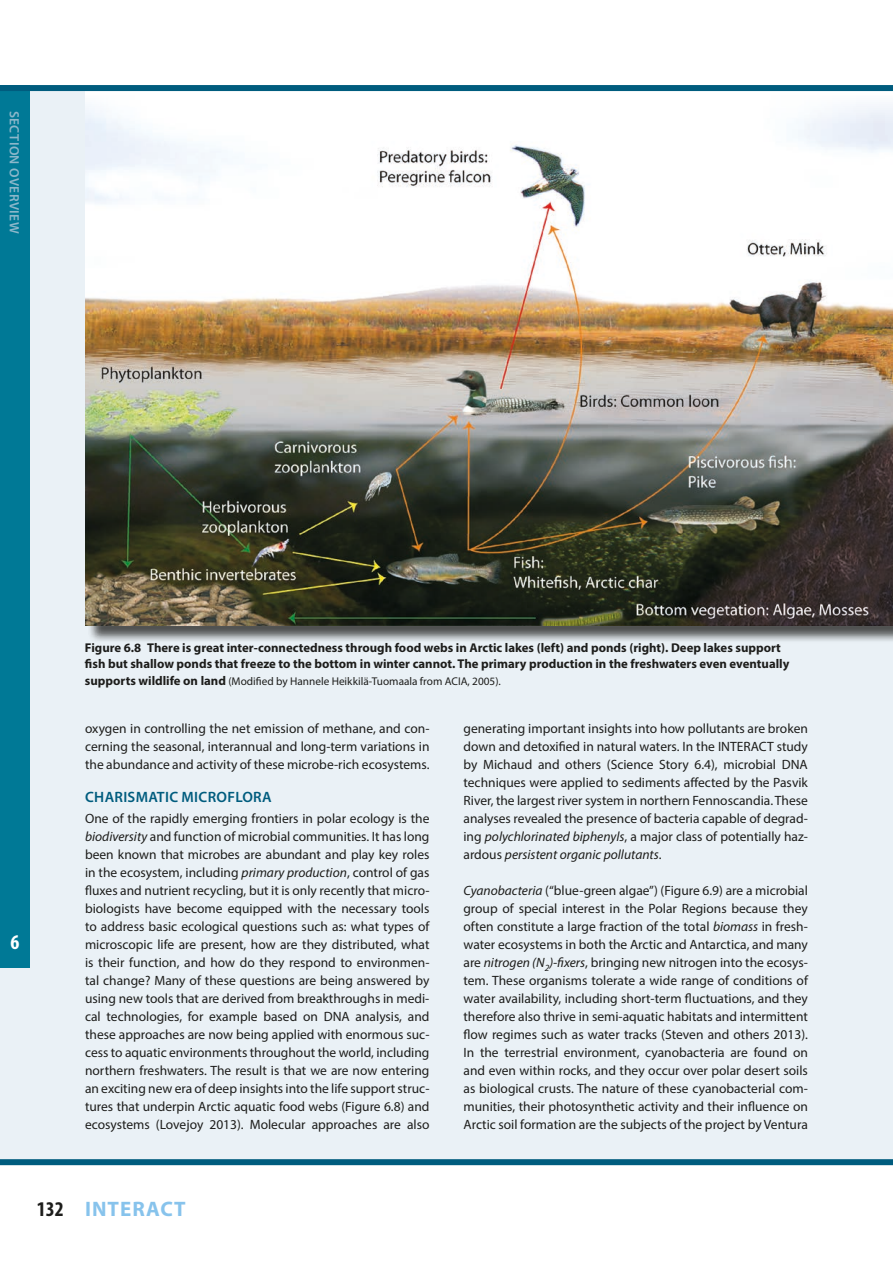
<style>
.page{position:relative;width:893px;height:1263px;background:#fff}
.page>*{position:absolute;margin:0;border:0;box-sizing:border-box;transform-origin:0 0}
.t1{font:700 21px "Myriad Pro";letter-spacing:.05em;color:#87c3ec}
.t2{font:700 condensed 21px "Myriad Pro";color:#fff}
.t3{font:600 15px "Myriad Pro";letter-spacing:.02em;color:#005c7e}
.t4{font:13.5px/18px "Myriad Pro";color:#1d1d1b;text-align:justify}
.t5{font:600 13.5px "Myriad Pro";letter-spacing:.03em;color:#8cb7ca}
.t6{font:700 12.75px/16.5px "Myriad Pro";color:#1d1d1b}
.t7{font:11.25px "Myriad Pro";color:#1d1d1b}
.s1{font-weight:700;font-size:12.75px}
.s2{font-style:italic}
.s3{font-stretch:condensed;color:#1d1d1b}
</style>
<div class="page">
<div style="left:0;top:85px;width:893px;height:1076px;background:#eaf1f6"></div>
<div style="left:87px;top:93px;width:806px;height:551px;background:#1d1d1b;opacity:.75"></div>
<img style="left:85px;top:95px;width:808px;height:530px">
<div style="left:0;top:1159px;width:893px;height:6px;background:#005c7e"></div>
<div style="left:0;top:85px;width:30px;height:882px;background:#007996"></div>
<div style="left:0;top:85px;width:893px;height:6px;background:#005c7e"></div>
<p class="t5" style="left:23px;top:111px;width:124px;rotate:90deg">SECTION OVERVIEW</p>
<h1 class="t2" style="left:10px;top:929px;width:10px">6</h1>
<p class="t6" style="left:85px;top:639px;width:706px">Figure 6.8 There is great inter-connectedness through food webs in Arctic lakes (left) and ponds (right). Deep lakes support fish but shallow ponds that freeze to the bottom in winter cannot. The primary production in the freshwaters even eventually</p>
<p class="t7" style="left:85px;top:674px;width:417px"><span class="s1">supports wildlife on land</span> (Modified by Hannele Heikkilä-Tuomaala from ACIA, 2005).</p>
<p class="t4" style="left:85px;top:719px;width:346px">oxygen in controlling the net emission of methane, and con&shy;cerning the seasonal, interannual and long-term variations in the abundance and activity of these microbe-rich ecosystems.</p>
<p class="t3" style="left:85px;top:787px;width:188px">CHARISMATIC MICROFLORA</p>
<p class="t4" style="left:85px;top:809px;width:346px">One of the rapidly emerging frontiers in polar ecology is the <span class="s2">biodiversity</span> and function of microbial communities. It has long been known that microbes are abundant and play key roles in the ecosystem, including <span class="s2">primary production</span>, control of gas fluxes and nutrient recycling, but it is only recently that micro&shy;biologists have become equipped with the necessary tools to address basic ecological questions such as: what types of microscopic life are present, how are they distributed, what is their function, and how do they respond to environmen&shy;tal change? Many of these questions are being answered by using new tools that are derived from breakthroughs in medi&shy;cal technologies, for example based on DNA analysis, and these approaches are now being applied with enormous suc&shy;cess to aquatic environments throughout the world, including northern freshwaters. The result is that we are now entering an exciting new era of deep insights into the life support struc&shy;tures that underpin Arctic aquatic food webs (Figure 6.8) and ecosystems (Lovejoy 2013). Molecular approaches are also</p>
<p class="t4" style="left:463px;top:719px;width:346px">generating important insights into how pollutants are broken down and detoxified in natural waters. In the INTERACT study by Michaud and others (Science Story 6.4), microbial DNA techniques were applied to sediments affected by the Pasvik River, the largest river system in northern Fennoscandia. These analyses revealed the presence of bacteria capable of degrad&shy;ing <span class="s2">polychlorinated biphenyls</span>, a major class of potentially haz&shy;ardous <span class="s2">persistent organic pollutants</span>.</p>
<p class="t4" style="left:463px;top:881px;width:346px"><span class="s2">Cyanobacteria</span> (“blue-green algae”) (Figure 6.9) are a microbial group of special interest in the Polar Regions because they often constitute a large fraction of the total <span class="s2">biomass</span> in fresh&shy;water ecosystems in both the Arctic and Antarctica, and many are <span class="s2">nitrogen (N</span><sub>2</sub><span class="s2">)-fixers</span>, bringing new nitrogen into the ecosys&shy;tem. These organisms tolerate a wide range of conditions of water availability, including short-term fluctuations, and they therefore also thrive in semi-aquatic habitats and intermittent flow regimes such as water tracks (Steven and others 2013).<br>In the terrestrial environment, cyanobacteria are found on and even within rocks, and they occur over polar desert soils as biological crusts. The nature of these cyanobacterial com&shy;munities, their photosynthetic activity and their influence on Arctic soil formation are the subjects of the project by Ventura</p>
<h1 class="t1" style="left:37px;top:1195px;width:150px"><span class="s3">132</span> INTERACT</h1>
</div>
